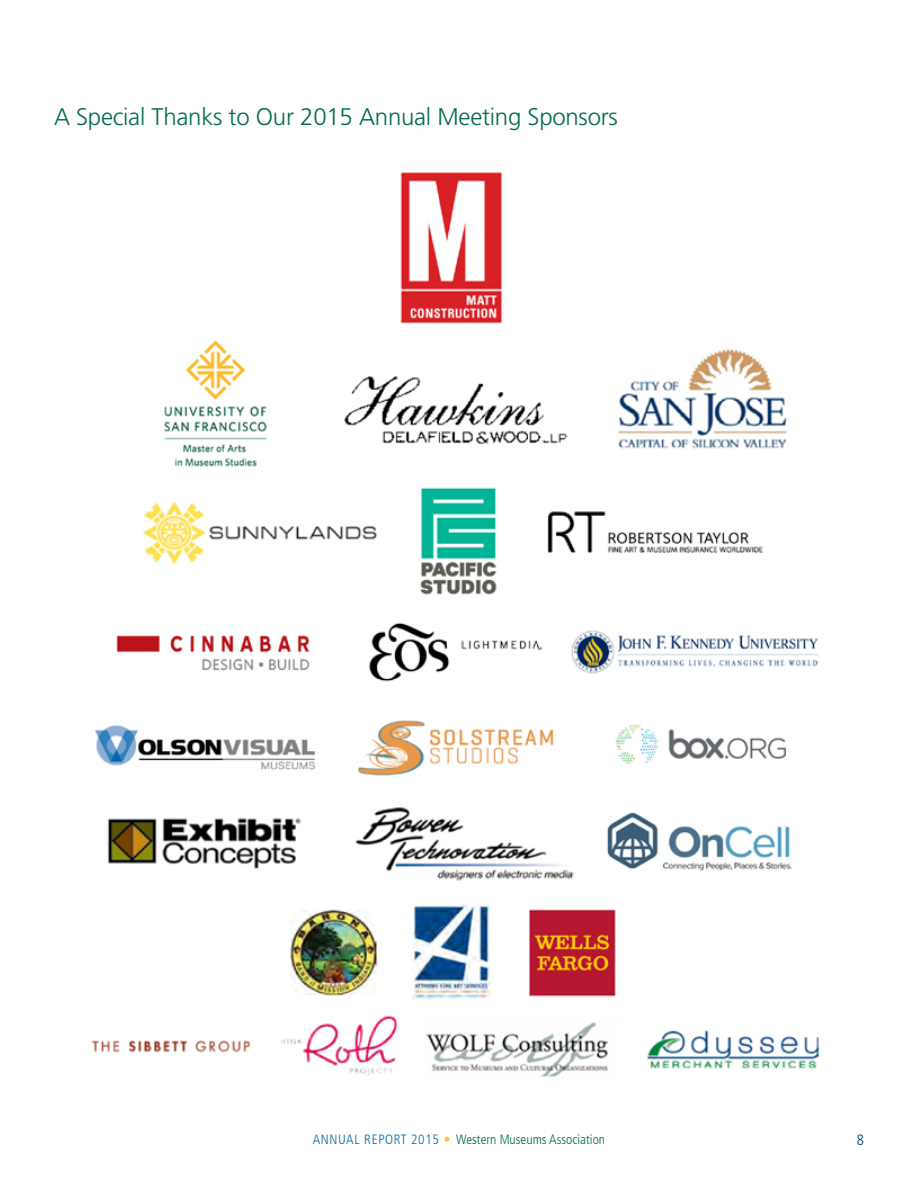
<style>
.page{position:relative;width:918px;height:1188px;background:#fff}
.page>*{position:absolute;margin:0;border:0;box-sizing:border-box;transform-origin:0 0}
.t1{font:300 24px "Frutiger";letter-spacing:-.01em;color:#006b50}
.t2{font:300 condensed 15px "Frutiger";color:#06487d}
.t3{font:300 condensed 13.5px "Frutiger";color:#006b50}
.s1{color:#006aa1}
.s2{color:#ffc425}
</style>
<div class="page">
<img style="left:91px;top:172px;width:729px;height:905px">
<p class="t1" style="left:54px;top:103px;width:565px">A Special Thanks to Our 2015 Annual Meeting Sponsors</p>
<p class="t3" style="left:313px;top:1132px;width:294px"><span class="s1">ANNUAL REPORT 2015</span> <span class="s2">•</span> Western Museums Association</p>
<p class="t2" style="left:857px;top:1132px;width:9px">8</p>
</div>
